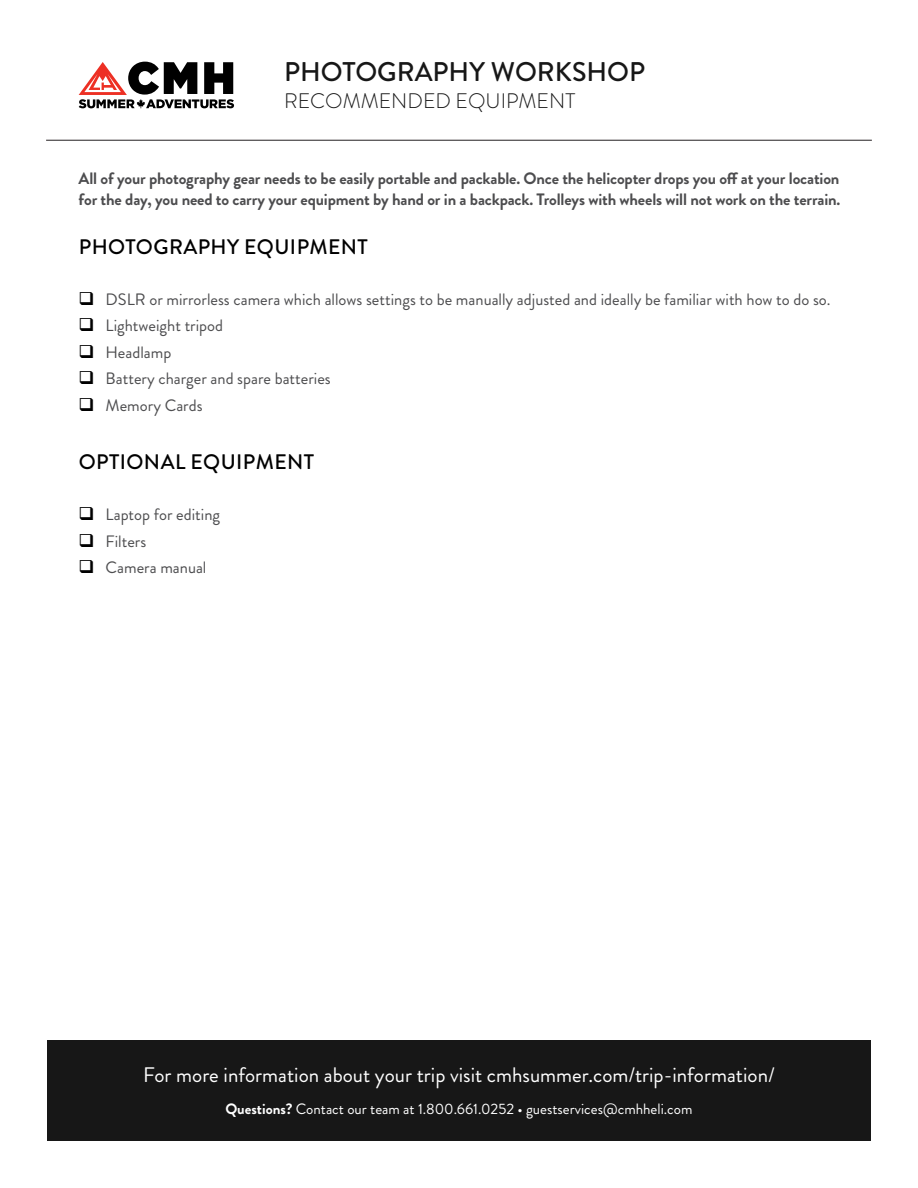
<style>
.page{position:relative;width:918px;height:1188px;background:#fff}
.page>*{position:absolute;margin:0;border:0;box-sizing:border-box;transform-origin:0 0}
.t1{font:500 27px "Brandon Grotesque";color:#171717}
.t2{font:21px "Brandon Grotesque";color:#fff}
.t3{font:500 21px "Brandon Grotesque";letter-spacing:.02em;color:#000}
.t4{font:300 21px "Brandon Grotesque";color:#171717}
.t5{font:16.5px "Brandon Grotesque";color:#4d4d4f}
.t6{font:700 16.5px/21px "Brandon Grotesque";letter-spacing:-.01em;color:#4d4d4f}
.t7{font:15px "Brandon Grotesque";color:#fff}
.s1{color:#000}
.s2{font-weight:700}
</style>
<div class="page">
<hr style="left:46px;top:140px;width:826px;height:1px;background:#241f21">
<svg style="left:79px;top:62px;width:155px;height:46px"></svg>
<div style="left:47px;top:1040px;width:824px;height:101px;background:#171717"></div>
<h1 class="t1" style="left:284px;top:53px;width:363px">PHOTOGRAPHY WORKSHOP</h1>
<p class="t4" style="left:284px;top:86px;width:293px">RECOMMENDED EQUIPMENT</p>
<p class="t6" style="left:79px;top:168px;width:763px">All of your photography gear needs to be easily portable and packable. Once the helicopter drops you off at your location for the day, you need to carry your equipment by hand or in a backpack. Trolleys with wheels will not work on the terrain.</p>
<p class="t3" style="left:79px;top:232px;width:291px">PHOTOGRAPHY EQUIPMENT</p>
<p class="t5" style="left:79px;top:288px;width:754px"><span class="s1">❑</span> DSLR or mirrorless camera which allows settings to be manually adjusted and ideally be familiar with how to do so.</p>
<p class="t5" style="left:79px;top:314px;width:146px"><span class="s1">❑</span> Lightweight tripod</p>
<p class="t5" style="left:79px;top:341px;width:94px"><span class="s1">❑</span> Headlamp</p>
<p class="t5" style="left:79px;top:367px;width:254px"><span class="s1">❑</span> Battery charger and spare batteries</p>
<p class="t5" style="left:79px;top:394px;width:125px"><span class="s1">❑</span> Memory Cards</p>
<p class="t3" style="left:79px;top:447px;width:237px">OPTIONAL EQUIPMENT</p>
<p class="t5" style="left:79px;top:503px;width:143px"><span class="s1">❑</span> Laptop for editing</p>
<p class="t5" style="left:79px;top:530px;width:69px"><span class="s1">❑</span> Filters</p>
<p class="t5" style="left:79px;top:556px;width:129px"><span class="s1">❑</span> Camera manual</p>
<p class="t2" style="left:143px;top:1060px;width:633px">For more information about your trip visit cmhsummer.com/trip-information/</p>
<p class="t7" style="left:225px;top:1098px;width:469px"><span class="s2">Questions?</span> Contact our team at 1.800.661.0252 • guestservices@cmhheli.com</p>
</div>
